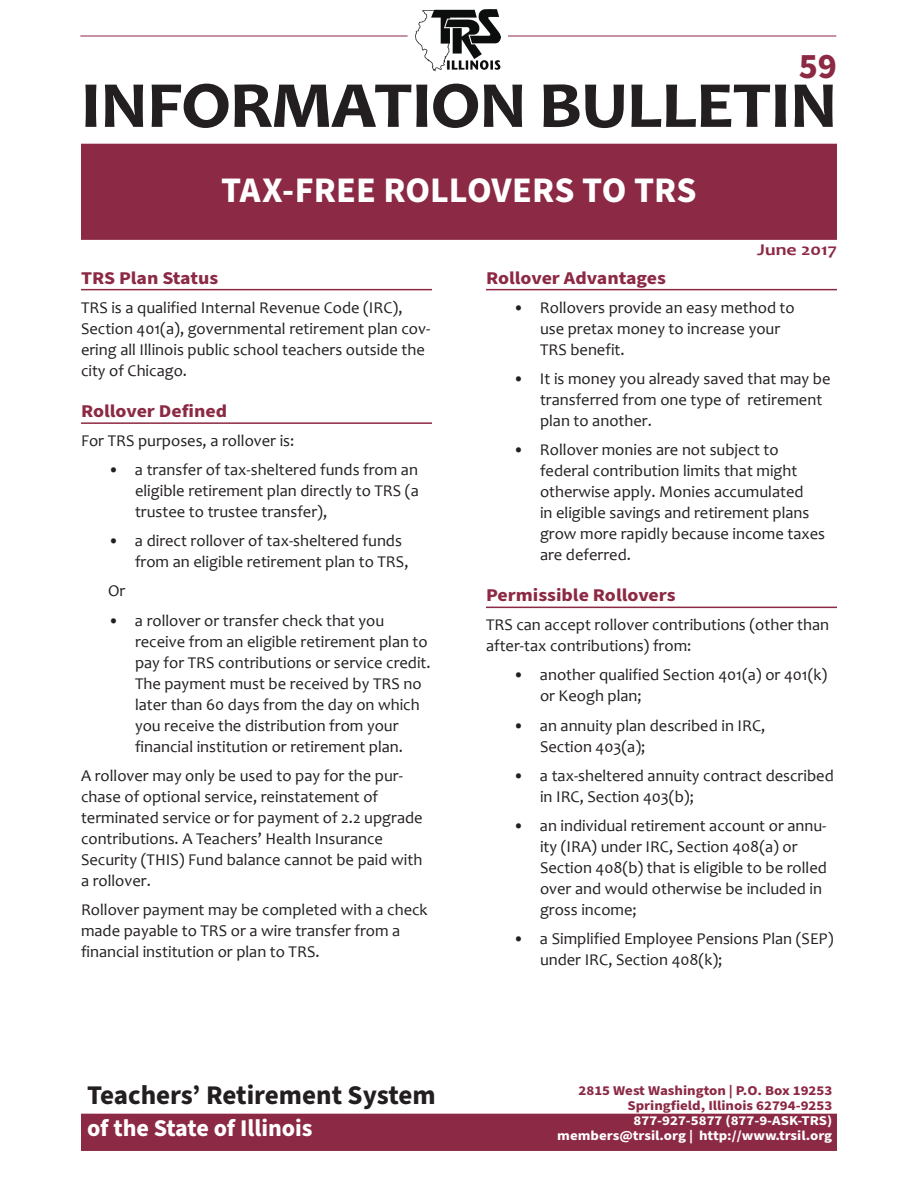
<style>
.page{position:relative;width:918px;height:1188px;background:#fff}
.page>*{position:absolute;margin:0;border:0;box-sizing:border-box;transform-origin:0 0}
.t1{font:700 81px "Candara";letter-spacing:-.005em;color:#231f20}
.Headline{font:700 36px "Source Sans Pro";color:#fff}
.t2{font:700 36px "Source Sans Pro";color:#8c2944}
.t3{font:700 27px "Source Sans Pro";color:#231f20}
.t4{font:700 24px "Source Sans Pro";color:#fff}
.Subhead{font:700 18px "Source Sans Pro";color:#8c2944;scale:1.1 1}
.indent{font:16.5px/21px "Candara";color:#231f20}
.Body_Text{font:16.5px/21px "Candara";color:#231f20}
.t5{font:700 16.5px "Candara";color:#8c2944;scale:1.2 1}
.t6{font:700 13.5px/15px "Source Sans Pro";color:#fff;text-align:right;scale:1.1 1}
.t7{font:700 13.5px/15px "Source Sans Pro";color:#8c2944;text-align:right;scale:1.1 1}
</style>
<div class="page">
<hr style="left:80px;top:36px;width:756px;height:1px;background:#8c2944">
<svg style="left:408px;top:9px;width:100px;height:63px"></svg>
<div style="left:81px;top:144px;width:756px;height:96px;background:#8c2944;border:2px solid #8c2944"></div>
<div style="left:81px;top:1114px;width:756px;height:37px;background:#8c2944"></div>
<hr style="left:81px;top:289px;width:351px;height:1px;background:#8c2944">
<hr style="left:81px;top:422px;width:351px;height:2px;background:#8c2944">
<hr style="left:486px;top:289px;width:351px;height:1px;background:#8c2944">
<hr style="left:486px;top:607px;width:351px;height:1px;background:#8c2944">
<p class="t2" style="left:799px;top:41px;width:40px">59</p>
<h1 class="t1" style="left:81px;top:50px;width:758px">information bulletin</h1>
<p class="Headline" style="left:221px;top:166px;width:477px">TAX-FREE ROLLOVERS TO TRS</p>
<p class="t5" style="left:757px;top:239px;width:68px">June 2017</p>
<p class="Subhead" style="left:81px;top:265px;width:126px">TRS Plan Status</p>
<p class="Body_Text" style="left:81px;top:297px;width:351px">TRS is a qualified Internal Revenue Code (IRC), Section 401(a), governmental retirement plan cov&shy;ering all Illinois public school teachers outside the city of Chicago.</p>
<p class="Subhead" style="left:81px;top:399px;width:134px">Rollover Defined</p>
<p class="Body_Text" style="left:81px;top:430px;width:215px">For TRS purposes, a rollover is:</p>
<p class="indent" style="left:135px;top:459px;width:285px;text-align:justify;text-indent:-27px">• a transfer of tax-sheltered funds from an eligible retirement plan directly to TRS (a trustee to trustee transfer),</p>
<p class="indent" style="left:135px;top:530px;width:275px;text-indent:-27px">• a direct rollover of tax-sheltered funds from an eligible retirement plan to TRS,</p>
<p class="indent" style="left:108px;top:580px;width:19px">Or</p>
<p class="indent" style="left:135px;top:609px;width:297px;text-indent:-27px">• a rollover or transfer check that you receive from an eligible retirement plan to pay for TRS contributions or service credit.<br>The payment must be received by TRS no later than 60 days from the day on which you receive the distribution from your financial institution or retirement plan.</p>
<p class="Body_Text" style="left:81px;top:765px;width:343px">A rollover may only be used to pay for the pur&shy;chase of optional service, reinstatement of terminated service or for payment of 2.2 upgrade contributions. A Teachers’ Health Insurance Security (THIS) Fund balance cannot be paid with a rollover.</p>
<p class="Body_Text" style="left:81px;top:899px;width:348px">Rollover payment may be completed with a check made payable to TRS or a wire transfer from a financial institution or plan to TRS.</p>
<h3 class="t3" style="left:87px;top:1077px;width:350px">Teachers’ Retirement System</h3>
<h3 class="t4" style="left:87px;top:1112px;width:227px">of the State of Illinois</h3>
<p class="Subhead" style="left:486px;top:265px;width:165px">Rollover Advantages</p>
<p class="indent" style="left:540px;top:297px;width:256px;text-indent:-27px">• Rollovers provide an easy method to use pretax money to increase your<br>TRS benefit.</p>
<p class="indent" style="left:540px;top:368px;width:292px;text-indent:-27px">• It is money you already saved that may be transferred from one type of retirement plan to another.</p>
<p class="indent" style="left:540px;top:439px;width:287px;text-indent:-27px">• Rollover monies are not subject to federal contribution limits that might otherwise apply. Monies accumulated<br>in eligible savings and retirement plans grow more rapidly because income taxes are deferred.</p>
<p class="Subhead" style="left:486px;top:583px;width:174px">Permissible Rollovers</p>
<p class="Body_Text" style="left:486px;top:614px;width:345px">TRS can accept rollover contributions (other than after-tax contributions) from:</p>
<p class="indent" style="left:540px;top:664px;width:289px;text-indent:-27px">• another qualified Section 401(a) or 401(k) or Keogh plan;</p>
<p class="indent" style="left:540px;top:714px;width:227px;text-indent:-27px">• an annuity plan described in IRC,<br>Section 403(a);</p>
<p class="indent" style="left:540px;top:765px;width:295px;text-indent:-27px">• a tax-sheltered annuity contract described in IRC, Section 403(b);</p>
<p class="indent" style="left:540px;top:815px;width:288px;text-indent:-27px">• an individual retirement account or annu&shy;ity (IRA) under IRC, Section 408(a) or Section 408(b) that is eligible to be rolled over and would otherwise be included in gross income;</p>
<p class="indent" style="left:540px;top:928px;width:295px;text-indent:-27px">• a Simplified Employee Pensions Plan (SEP) under IRC, Section 408(k);</p>
<p class="t7" style="left:579px;top:1083px;width:232px">2815 West Washington | P.O. Box 19253<br>Springfield, Illinois 62794-9253</p>
<p class="t6" style="left:557px;top:1113px;width:251px">877-927-5877 (877-9-ASK-TRS) members@trsil.org | http://www.trsil.org</p>
</div>
